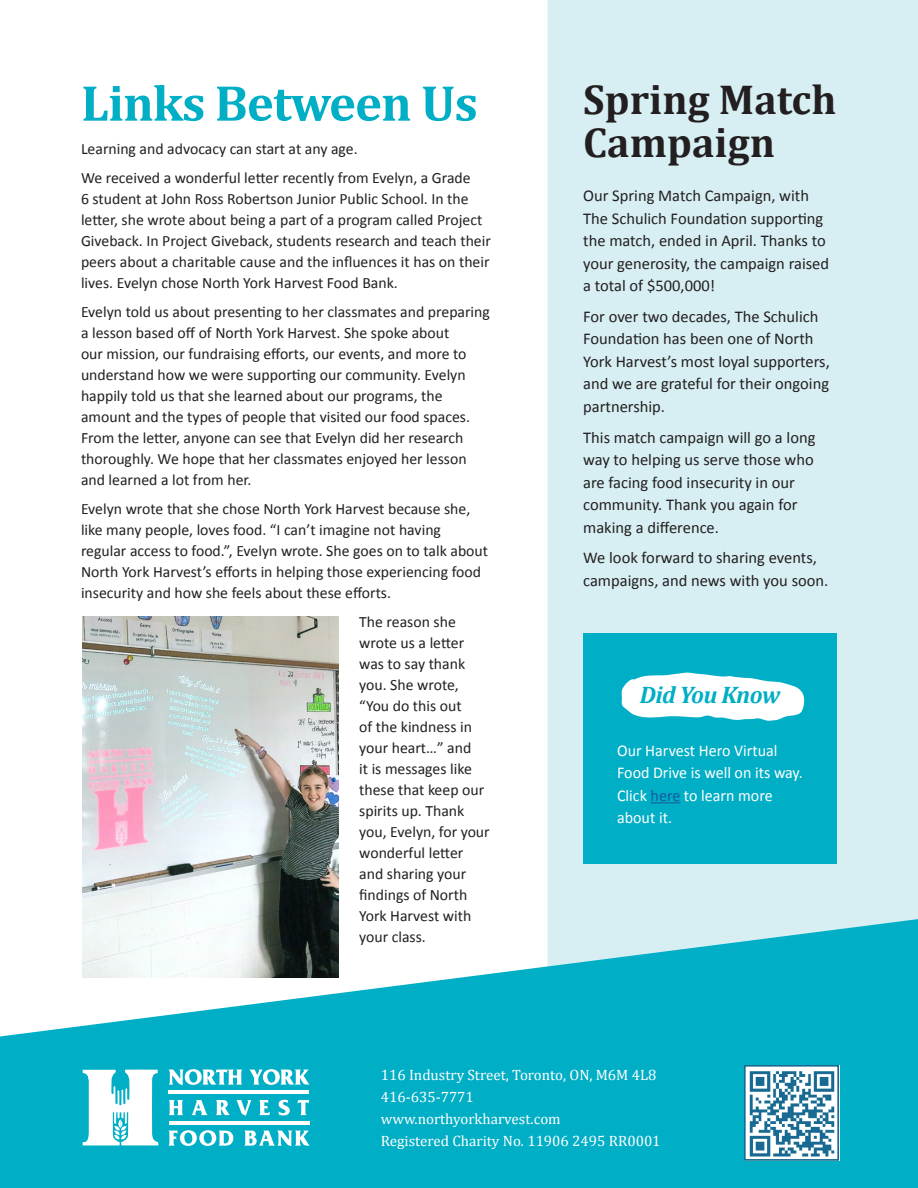
<style>
.page{position:relative;width:918px;height:1188px;background:#fff}
.page>*{position:absolute;margin:0;border:0;box-sizing:border-box;transform-origin:0 0}
.t1{font:700 51px "Cambria";letter-spacing:-.02em;color:#00aec5}
.t2{font:700 42px/43.5px "Cambria";color:#231f20}
.t3{font:italic 700 24px "Cambria";letter-spacing:-.025em;color:#00aec5}
.t4{font:16.5px/22.5px "Calibri";color:#231f20}
.t5{font:16.5px/22.5px "Calibri";color:#fff}
.t6{font:15.75px/21px "Calibri";color:#231f20}
.t7{font:15px "Cambria";color:#fff}
.s1{color:#175d9e}
</style>
<div class="page">
<div style="left:548px;top:0;width:370px;height:919px;background:#d7eff3"></div>
<svg style="left:0;top:919px;width:918px;height:269px;background:#2ebccf"></svg>
<svg style="left:169px;top:1069px;width:73px;height:16px"></svg>
<svg style="left:249px;top:1069px;width:61px;height:16px"></svg>
<svg style="left:169px;top:1100px;width:14px;height:15px"></svg>
<svg style="left:191px;top:1100px;width:17px;height:15px"></svg>
<svg style="left:216px;top:1100px;width:14px;height:15px"></svg>
<svg style="left:236px;top:1100px;width:15px;height:16px"></svg>
<svg style="left:259px;top:1100px;width:11px;height:15px"></svg>
<svg style="left:278px;top:1100px;width:12px;height:15px"></svg>
<svg style="left:297px;top:1100px;width:12px;height:15px"></svg>
<svg style="left:168px;top:1130px;width:65px;height:16px"></svg>
<svg style="left:244px;top:1131px;width:66px;height:15px"></svg>
<svg style="left:83px;top:1070px;width:75px;height:75px"></svg>
<hr style="left:168px;top:1090px;width:140px;height:4px;background:#fff">
<hr style="left:169px;top:1121px;width:140px;height:4px;background:#fff">
<img style="left:747px;top:1068px;width:89px;height:90px">
<div style="left:744px;top:1065px;width:95px;height:96px;border:2px solid #196a92"></div>
<div style="left:583px;top:634px;width:254px;height:230px;background:#00aec5"></div>
<svg style="left:651px;top:802px;width:29px;height:1px"></svg>
<svg style="left:621px;top:672px;width:184px;height:49px"></svg>
<img style="left:83px;top:616px;width:255px;height:362px">
<p class="t1" style="left:81px;top:67px;width:398px">Links Between Us</p>
<p class="t2" style="left:583px;top:76px;width:255px">Spring Match<br>Campaign</p>
<p class="t6" style="left:81px;top:138px;width:278px">Learning and advocacy can start at any age.</p>
<p class="t6" style="left:81px;top:167px;width:411px">We received a wonderful letter recently from Evelyn, a Grade<br>6 student at John Ross Robertson Junior Public School. In the letter, she wrote about being a part of a program called Project Giveback. In Project Giveback, students research and teach their peers about a charitable cause and the influences it has on their lives. Evelyn chose North York Harvest Food Bank.</p>
<p class="t6" style="left:81px;top:301px;width:410px">Evelyn told us about presenting to her classmates and preparing a lesson based off of North York Harvest. She spoke about<br>our mission, our fundraising efforts, our events, and more to understand how we were supporting our community. Evelyn happily told us that she learned about our programs, the amount and the types of people that visited our food spaces.<br>From the letter, anyone can see that Evelyn did her research thoroughly. We hope that her classmates enjoyed her lesson and learned a lot from her.</p>
<p class="t6" style="left:81px;top:499px;width:409px">Evelyn wrote that she chose North York Harvest because she, like many people, loves food. “I can’t imagine not having regular access to food.”, Evelyn wrote. She goes on to talk about North York Harvest’s efforts in helping those experiencing food insecurity and how she feels about these efforts.</p>
<p class="t6" style="left:359px;top:612px;width:132px">The reason she wrote us a letter was to say thank you. She wrote, “You do this out<br>of the kindness in your heart…” and<br>it is messages like these that keep our spirits up. Thank you, Evelyn, for your wonderful letter and sharing your findings of North<br>York Harvest with your class.</p>
<p class="t4" style="left:583px;top:185px;width:247px">Our Spring Match Campaign, with<br>The Schulich Foundation supporting the match, ended in April. Thanks to your generosity, the campaign raised a total of $500,000!</p>
<p class="t4" style="left:583px;top:305px;width:248px">For over two decades, The Schulich<br>Foundation has been one of North<br>York Harvest’s most loyal supporters, and we are grateful for their ongoing partnership.</p>
<p class="t4" style="left:583px;top:426px;width:234px">This match campaign will go a long way to helping us serve those who are facing food insecurity in our community. Thank you again for making a difference.</p>
<p class="t4" style="left:583px;top:546px;width:247px">We look forward to sharing events, campaigns, and news with you soon.</p>
<p class="t3" style="left:640px;top:678px;width:142px">Did You Know</p>
<p class="t5" style="left:617px;top:739px;width:187px">Our Harvest Hero Virtual<br>Food Drive is well on its way.<br>Click <span class="s1">here</span> to learn more about it.</p>
<p class="t7" style="left:381px;top:1066px;width:277px">116 Industry Street, Toronto, ON, M6M 4L8</p>
<p class="t7" style="left:381px;top:1088px;width:95px">416-635-7771</p>
<p class="t7" style="left:381px;top:1110px;width:181px">www.northyorkharvest.com</p>
<p class="t7" style="left:381px;top:1132px;width:281px">Registered Charity No. 11906 2495 RR0001</p>
</div>
